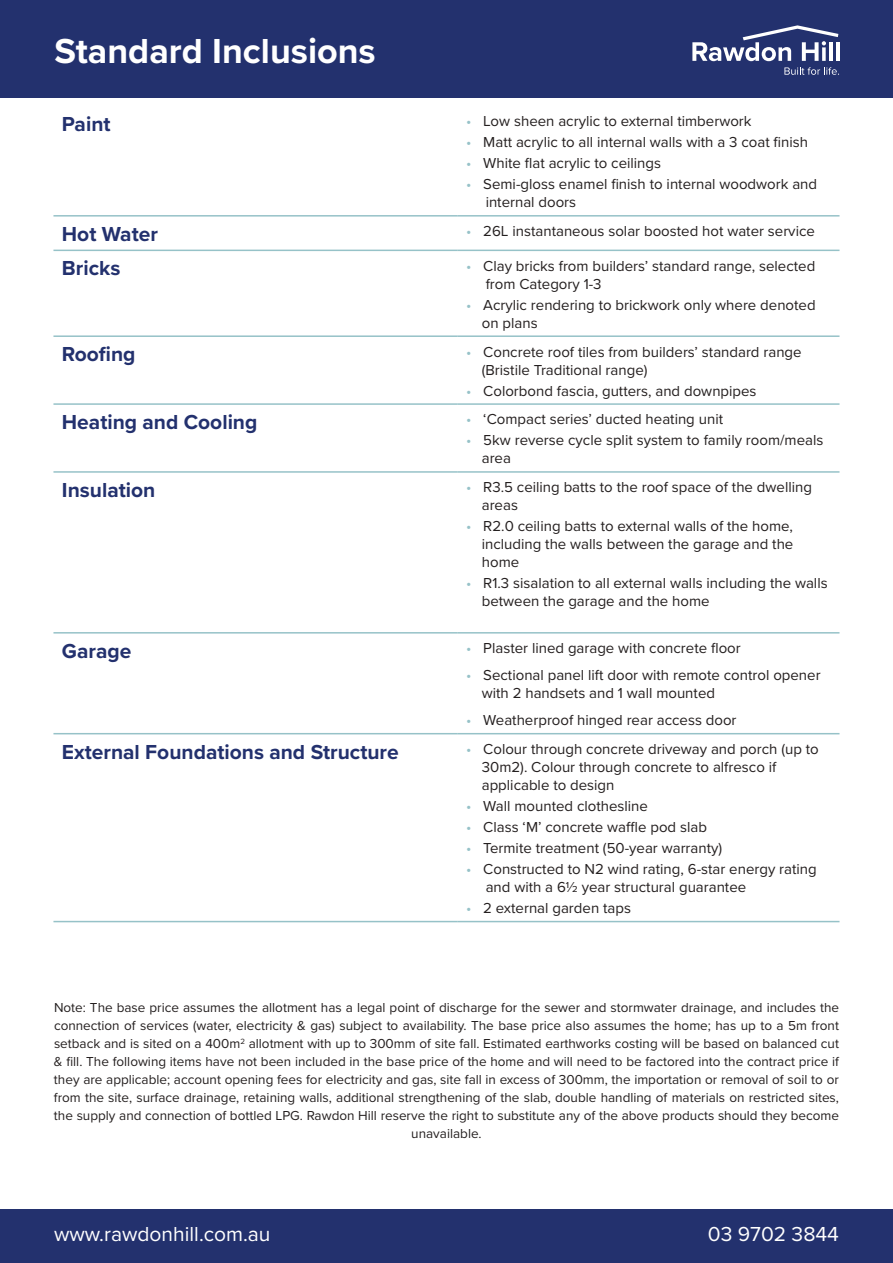
<style>
.page{position:relative;width:893px;height:1263px;background:#fff}
.page>*{position:absolute;margin:0;border:0;box-sizing:border-box;transform-origin:0 0}
.t1{font:700 36px "Proxima Nova";color:#fff}
.t2{font:700 21px "Proxima Nova";color:#23316e}
.t3{font:21px "Proxima Nova";color:#fff}
.t4{font:15px/18px "Proxima Nova";color:#241f1f}
.t5{font:13.5px/18px "Proxima Nova";color:#241f1f;text-align:center}
.s1{color:#96c2c8}
</style>
<div class="page">
<div style="left:0;top:0;width:893px;height:97px;background:#23316e"></div>
<svg style="left:692px;top:25px;width:146px;height:36px"></svg>
<hr style="left:829px;top:42px;width:4px;height:19px;background:#fff">
<hr style="left:836px;top:42px;width:4px;height:19px;background:#fff">
<svg style="left:784px;top:67px;width:55px;height:8px"></svg>
<div style="left:0;top:1209px;width:893px;height:54px;background:#23316e"></div>
<hr style="left:53px;top:215px;width:405px;height:2px;background:#96c2c8">
<hr style="left:458px;top:215px;width:381px;height:2px;background:#96c2c8">
<hr style="left:53px;top:250px;width:405px;height:1px;background:#96c2c8">
<hr style="left:458px;top:250px;width:381px;height:1px;background:#96c2c8">
<hr style="left:53px;top:335px;width:405px;height:2px;background:#96c2c8">
<hr style="left:458px;top:335px;width:381px;height:2px;background:#96c2c8">
<hr style="left:53px;top:403px;width:405px;height:2px;background:#96c2c8">
<hr style="left:458px;top:403px;width:381px;height:2px;background:#96c2c8">
<hr style="left:53px;top:471px;width:405px;height:2px;background:#96c2c8">
<hr style="left:53px;top:632px;width:405px;height:1px;background:#96c2c8">
<hr style="left:458px;top:471px;width:381px;height:2px;background:#96c2c8">
<hr style="left:458px;top:632px;width:381px;height:1px;background:#96c2c8">
<hr style="left:53px;top:733px;width:405px;height:1px;background:#96c2c8">
<hr style="left:458px;top:733px;width:381px;height:1px;background:#96c2c8">
<hr style="left:53px;top:921px;width:405px;height:1px;background:#96c2c8">
<hr style="left:458px;top:921px;width:381px;height:1px;background:#96c2c8">
<h1 class="t1" style="left:55px;top:25px;width:323px">Standard Inclusions</h1>
<h2 class="t2" style="left:62px;top:108px;width:50px">Paint</h2>
<p class="t4" style="left:466px;top:112px;width:287px"><span class="s1">•</span> Low sheen acrylic to external timberwork</p>
<p class="t4" style="left:466px;top:133px;width:343px"><span class="s1">•</span> Matt acrylic to all internal walls with a 3 coat finish</p>
<p class="t4" style="left:466px;top:154px;width:196px"><span class="s1">•</span> White flat acrylic to ceilings</p>
<p class="t4" style="left:486px;top:175px;width:333px;text-indent:-19px"><span class="s1">•</span> Semi-gloss enamel finish to internal woodwork and internal doors</p>
<h2 class="t2" style="left:62px;top:218px;width:97px">Hot Water</h2>
<p class="t4" style="left:466px;top:221px;width:350px"><span class="s1">•</span> 26L instantaneous solar boosted hot water service</p>
<h2 class="t2" style="left:62px;top:253px;width:60px">Bricks</h2>
<p class="t4" style="left:486px;top:256px;width:331px;text-indent:-19px"><span class="s1">•</span> Clay bricks from builders’ standard range, selected from Category 1-3</p>
<p class="t4" style="left:482px;top:295px;width:335px;text-indent:-15px"><span class="s1">•</span> Acrylic rendering to brickwork only where denoted on plans</p>
<h2 class="t2" style="left:62px;top:339px;width:75px">Roofing</h2>
<p class="t4" style="left:482px;top:342px;width:321px;text-indent:-15px"><span class="s1">•</span> Concrete roof tiles from builders’ standard range (Bristile Traditional range)</p>
<p class="t4" style="left:466px;top:381px;width:292px"><span class="s1">•</span> Colorbond fascia, gutters, and downpipes</p>
<h2 class="t2" style="left:62px;top:406px;width:197px">Heating and Cooling</h2>
<p class="t4" style="left:466px;top:410px;width:258px"><span class="s1">•</span> ‘Compact series’ ducted heating unit</p>
<p class="t4" style="left:482px;top:431px;width:343px;text-indent:-15px"><span class="s1">•</span> 5kw reverse cycle split system to family room/meals area</p>
<h2 class="t2" style="left:62px;top:474px;width:95px">Insulation</h2>
<p class="t4" style="left:482px;top:478px;width:332px;text-indent:-15px"><span class="s1">•</span> R3.5 ceiling batts to the roof space of the dwelling areas</p>
<p class="t4" style="left:482px;top:517px;width:313px;text-align:justify;text-indent:-15px"><span class="s1">•</span> R2.0 ceiling batts to external walls of the home, including the walls between the garage and the home</p>
<p class="t4" style="left:482px;top:574px;width:347px;text-indent:-15px"><span class="s1">•</span> R1.3 sisalation to all external walls including the walls between the garage and the home</p>
<h2 class="t2" style="left:62px;top:635px;width:71px">Garage</h2>
<p class="t4" style="left:466px;top:638px;width:276px"><span class="s1">•</span> Plaster lined garage with concrete floor</p>
<p class="t4" style="left:482px;top:665px;width:340px;text-indent:-15px"><span class="s1">•</span> Sectional panel lift door with remote control opener with 2 handsets and 1 wall mounted</p>
<p class="t4" style="left:466px;top:710px;width:272px"><span class="s1">•</span> Weatherproof hinged rear access door</p>
<h2 class="t2" style="left:62px;top:736px;width:338px">External Foundations and Structure</h2>
<p class="t4" style="left:482px;top:739px;width:339px;text-indent:-15px"><span class="s1">•</span> Colour through concrete driveway and porch (up to<br>30m2). Colour through concrete to alfresco if applicable to design</p>
<p class="t4" style="left:466px;top:796px;width:183px"><span class="s1">•</span> Wall mounted clothesline</p>
<p class="t4" style="left:466px;top:817px;width:242px"><span class="s1">•</span> Class ‘M’ concrete waffle pod slab</p>
<p class="t4" style="left:466px;top:838px;width:257px"><span class="s1">•</span> Termite treatment (50-year warranty)</p>
<p class="t4" style="left:486px;top:859px;width:333px;text-indent:-19px"><span class="s1">•</span> Constructed to N2 wind rating, 6-star energy rating and with a 6½ year structural guarantee</p>
<p class="t4" style="left:466px;top:898px;width:166px"><span class="s1">•</span> 2 external garden taps</p>
<p class="t5" style="left:54px;top:998px;width:787px">Note: The base price assumes the allotment has a legal point of discharge for the sewer and stormwater drainage, and includes the connection of services (water, electricity &amp; gas) subject to availability. The base price also assumes the home; has up to a 5m front setback and is sited on a 400m<sup>2</sup> allotment with up to 300mm of site fall. Estimated earthworks costing will be based on balanced cut &amp; fill. The following items have not been included in the base price of the home and will need to be factored into the contract price if they are applicable; account opening fees for electricity and gas, site fall in excess of 300mm, the importation or removal of soil to or from the site, surface drainage, retaining walls, additional strengthening of the slab, double handling of materials on restricted sites, the supply and connection of bottled LPG. Rawdon Hill reserve the right to substitute any of the above products should they become unavailable.</p>
<h2 class="t3" style="left:54px;top:1218px;width:218px">www.rawdonhill.com.au</h2>
<h2 class="t3" style="left:708px;top:1218px;width:133px">03 9702 3844</h2>
</div>
